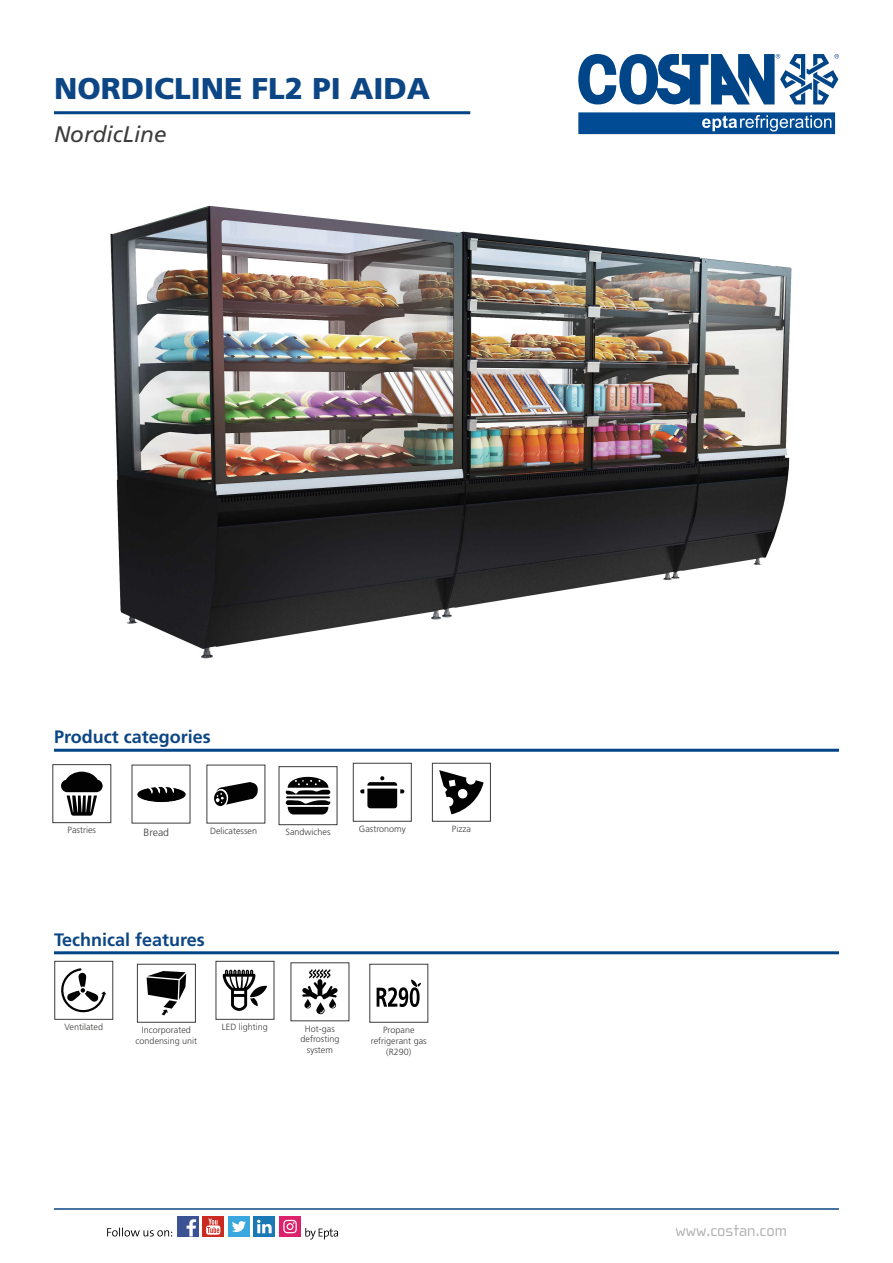
<style>
.page{position:relative;width:893px;height:1263px;background:#fff}
.page>*{position:absolute;margin:0;border:0;box-sizing:border-box;transform-origin:0 0}
.t1{font:900 30px "Frutiger LT Std";color:#0c4684}
.t2{font:italic 22.5px "Frutiger LT Std";color:#3c3c3b}
.t3{font:700 18px "Frutiger LT Std";color:#0c4684}
.t4{font:16.5px "Cholla Wide";color:#b3b2b2}
.t5{font:300 10.5px "Frutiger LT Std";color:#3c3c3b}
.t6{font:300 9px/10.8px "Frutiger LT Std";color:#3c3c3b;text-align:center}
</style>
<div class="page">
<hr style="left:54px;top:1208px;width:785px;height:2px;background:#0c4684">
<div style="left:203px;top:1216px;width:21px;height:21px;background:#cb2a20"></div>
<svg style="left:206px;top:1218px;width:14px;height:17px"></svg>
<div style="left:177px;top:1216px;width:21px;height:21px;background:#3b5293"></div>
<svg style="left:187px;top:1219px;width:9px;height:17px"></svg>
<div style="left:254px;top:1216px;width:21px;height:21px;background:#1a78b4"></div>
<svg style="left:257px;top:1220px;width:15px;height:13px"></svg>
<div style="left:228px;top:1216px;width:22px;height:21px;background:#3aa7df"></div>
<svg style="left:232px;top:1221px;width:14px;height:11px"></svg>
<svg style="left:107px;top:1227px;width:65px;height:9px"></svg>
<svg style="left:305px;top:1228px;width:33px;height:11px"></svg>
<div style="left:279px;top:1216px;width:22px;height:21px;background:#dc226b"></div>
<svg style="left:283px;top:1220px;width:14px;height:13px"></svg>
<hr style="left:54px;top:111px;width:416px;height:3px;background:#014587">
<hr style="left:54px;top:951px;width:785px;height:3px;background:#014587">
<hr style="left:54px;top:749px;width:785px;height:3px;background:#014587">
<svg style="left:578px;top:54px;width:261px;height:80px"></svg>
<svg style="left:61px;top:968px;width:45px;height:45px"></svg>
<div style="left:54px;top:961px;width:59px;height:59px;border:1px solid #3c3c3b"></div>
<svg style="left:250px;top:985px;width:17px;height:13px"></svg>
<svg style="left:223px;top:970px;width:35px;height:41px"></svg>
<div style="left:216px;top:961px;width:58px;height:59px;border:1px solid #3c3c3b"></div>
<svg style="left:286px;top:800px;width:44px;height:14px"></svg>
<svg style="left:286px;top:777px;width:44px;height:17px"></svg>
<hr style="left:286px;top:796px;width:44px;height:2px;background:#020203">
<div style="left:279px;top:766px;width:58px;height:59px;border:1px solid #3c3c3b"></div>
<svg style="left:214px;top:782px;width:44px;height:24px"></svg>
<svg style="left:302px;top:969px;width:36px;height:45px"></svg>
<svg style="left:61px;top:772px;width:42px;height:44px"></svg>
<div style="left:52px;top:764px;width:59px;height:59px;border:1px solid #3c3c3b"></div>
<img style="left:132px;top:786px;width:58px;height:38px">
<img style="left:110px;top:205px;width:682px;height:454px">
<svg style="left:147px;top:971px;width:39px;height:44px"></svg>
<div style="left:137px;top:964px;width:59px;height:59px;border:1px solid #3c3c3b"></div>
<svg style="left:377px;top:979px;width:44px;height:28px"></svg>
<div style="left:369px;top:964px;width:59px;height:59px;border:1px solid #3c3c3b"></div>
<svg style="left:360px;top:776px;width:44px;height:32px"></svg>
<div style="left:353px;top:763px;width:59px;height:59px;border:1px solid #3c3c3b"></div>
<svg style="left:439px;top:770px;width:45px;height:44px"></svg>
<div style="left:432px;top:763px;width:59px;height:59px;border:1px solid #3c3c3b"></div>
<h1 class="t1" style="left:54px;top:70px;width:378px">NORDICLINE FL2 PI AIDA</h1>
<h2 class="t2" style="left:54px;top:121px;width:114px">NordicLine</h2>
<h3 class="t3" style="left:54px;top:726px;width:158px">Product categories</h3>
<p class="t6" style="left:68px;top:825px;width:30px">Pastries</p>
<p class="t5" style="left:144px;top:826px;width:27px">Bread</p>
<p class="t6" style="left:210px;top:825px;width:48px">Delicatessen</p>
<p class="t6" style="left:286px;top:827px;width:47px">Sandwiches</p>
<p class="t6" style="left:359px;top:823px;width:48px">Gastronomy</p>
<p class="t6" style="left:452px;top:823px;width:20px">Pizza</p>
<h3 class="t3" style="left:54px;top:929px;width:152px">Technical features</h3>
<p class="t6" style="left:65px;top:1022px;width:40px">Ventilated</p>
<p class="t6" style="left:222px;top:1022px;width:48px">LED lighting</p>
<p class="t6" style="left:301px;top:1023px;width:40px">Hot-gas defrosting system</p>
<p class="t6" style="left:136px;top:1024px;width:63px">Incorporated condensing unit</p>
<p class="t6" style="left:371px;top:1024px;width:57px">Propane refrigerant gas (R290)</p>
<h3 class="t4" style="left:675px;top:1221px;width:113px">www.costan.com</h3>
</div>
